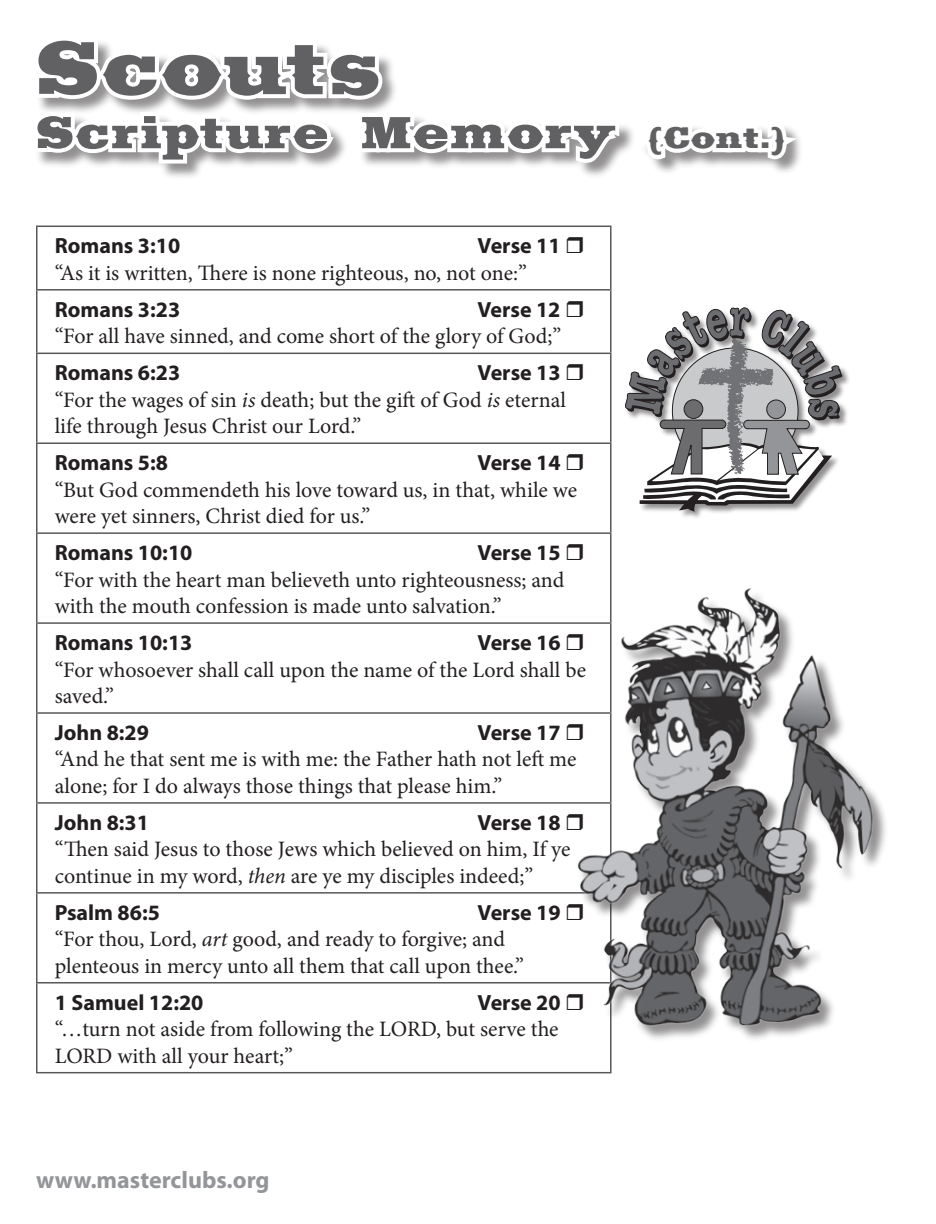
<style>
.page{position:relative;width:936px;height:1224px;background:#fff}
.page>*{position:absolute;margin:0;border:0;box-sizing:border-box;transform-origin:0 0}
.t1{font:900 100px "Saddlebag";color:#616164}
.t2{font:900 60px "Saddlebag";color:#616164}
.t3{font:700 24px "Myriad Pro";color:#939598}
.t4{font:22px/26.4px "Minion Pro";letter-spacing:-.005em;color:#231f20}
.t5{font:700 22px "Myriad Pro";color:#231f20}
.s1{font-size:40px}
.s2{font-style:italic}
</style>
<div class="page">
<svg style="left:36px;top:42px;width:764px;height:184px"></svg>
<div style="left:624px;top:307px;width:227px;height:214px;background:#231f20;opacity:.5"></div>
<svg style="left:625px;top:308px;width:217px;height:204px"></svg>
<hr style="left:36px;top:227px;width:2px;height:62px;background:#57585a">
<hr style="left:610px;top:227px;width:2px;height:62px;background:#57585a">
<hr style="left:36px;top:291px;width:2px;height:62px;background:#57585a">
<hr style="left:610px;top:291px;width:2px;height:62px;background:#57585a">
<hr style="left:36px;top:354px;width:2px;height:88px;background:#57585a">
<hr style="left:610px;top:354px;width:2px;height:88px;background:#57585a">
<hr style="left:36px;top:444px;width:2px;height:88px;background:#57585a">
<hr style="left:610px;top:444px;width:2px;height:88px;background:#57585a">
<hr style="left:36px;top:534px;width:2px;height:88px;background:#57585a">
<hr style="left:610px;top:534px;width:2px;height:88px;background:#57585a">
<hr style="left:36px;top:624px;width:2px;height:88px;background:#57585a">
<hr style="left:36px;top:714px;width:2px;height:88px;background:#57585a">
<hr style="left:36px;top:804px;width:2px;height:88px;background:#57585a">
<hr style="left:36px;top:894px;width:2px;height:88px;background:#57585a">
<hr style="left:36px;top:984px;width:2px;height:88px;background:#57585a">
<hr style="left:610px;top:984px;width:2px;height:88px;background:#57585a">
<hr style="left:36px;top:226px;width:576px;height:1px;background:#57585a">
<hr style="left:36px;top:289px;width:576px;height:2px;background:#57585a">
<hr style="left:36px;top:353px;width:576px;height:1px;background:#57585a">
<hr style="left:36px;top:442px;width:576px;height:2px;background:#57585a">
<hr style="left:36px;top:532px;width:576px;height:2px;background:#57585a">
<hr style="left:36px;top:622px;width:576px;height:2px;background:#57585a">
<hr style="left:36px;top:712px;width:576px;height:2px;background:#57585a">
<hr style="left:36px;top:802px;width:576px;height:2px;background:#57585a">
<hr style="left:36px;top:892px;width:576px;height:2px;background:#57585a">
<hr style="left:36px;top:982px;width:576px;height:2px;background:#57585a">
<hr style="left:36px;top:1072px;width:576px;height:1px;background:#57585a">
<img style="left:557px;top:579px;width:329px;height:459px">
<svg style="left:567px;top:634px;width:16px;height:16px"></svg>
<svg style="left:567px;top:724px;width:16px;height:16px"></svg>
<svg style="left:567px;top:814px;width:16px;height:16px"></svg>
<svg style="left:567px;top:904px;width:16px;height:16px"></svg>
<svg style="left:567px;top:994px;width:16px;height:16px"></svg>
<h1 class="t1" style="left:36px;top:14px;width:349px">Scouts</h1>
<h2 class="t2" style="left:36px;top:100px;width:751px">Scripture Memory <span class="s1">(Cont.)</span></h2>
<p class="t5" style="left:55px;top:232px;width:127px">Romans 3:10</p>
<p class="t5" style="left:478px;top:232px;width:85px">Verse 11</p>
<p class="t4" style="left:55px;top:260px;width:474px">“As it is written, There is none righteous, no, not one:”</p>
<p class="t5" style="left:55px;top:295px;width:127px">Romans 3:23</p>
<p class="t5" style="left:477px;top:295px;width:85px">Verse 12</p>
<p class="t4" style="left:55px;top:323px;width:508px">“For all have sinned, and come short of the glory of God;”</p>
<p class="t5" style="left:55px;top:359px;width:127px">Romans 6:23</p>
<p class="t5" style="left:478px;top:359px;width:85px">Verse 13</p>
<p class="t4" style="left:55px;top:387px;width:513px">“For the wages of sin <span class="s2">is</span> death; but the gift of God <span class="s2">is</span> eternal life through Jesus Christ our Lord.”</p>
<p class="t5" style="left:55px;top:449px;width:115px">Romans 5:8</p>
<p class="t5" style="left:478px;top:449px;width:85px">Verse 14</p>
<p class="t4" style="left:55px;top:477px;width:524px">“But God commendeth his love toward us, in that, while we were yet sinners, Christ died for us.”</p>
<p class="t5" style="left:55px;top:538px;width:139px">Romans 10:10</p>
<p class="t5" style="left:478px;top:538px;width:85px">Verse 15</p>
<p class="t4" style="left:55px;top:566px;width:511px">“For with the heart man believeth unto righteousness; and with the mouth confession is made unto salvation.”</p>
<p class="t5" style="left:55px;top:628px;width:139px">Romans 10:13</p>
<p class="t5" style="left:478px;top:628px;width:85px">Verse 16</p>
<p class="t4" style="left:55px;top:656px;width:533px">“For whosoever shall call upon the name of the Lord shall be saved.”</p>
<p class="t5" style="left:55px;top:718px;width:96px">John 8:29</p>
<p class="t5" style="left:478px;top:718px;width:85px">Verse 17</p>
<p class="t4" style="left:55px;top:746px;width:523px">“And he that sent me is with me: the Father hath not left me alone; for I do always those things that please him.”</p>
<p class="t5" style="left:55px;top:808px;width:96px">John 8:31</p>
<p class="t5" style="left:478px;top:808px;width:85px">Verse 18</p>
<p class="t4" style="left:55px;top:836px;width:517px">“Then said Jesus to those Jews which believed on him, If ye continue in my word, <span class="s2">then</span> are ye my disciples indeed;”</p>
<p class="t5" style="left:55px;top:898px;width:107px">Psalm 86:5</p>
<p class="t5" style="left:478px;top:898px;width:85px">Verse 19</p>
<p class="t4" style="left:55px;top:926px;width:471px">“For thou, Lord, <span class="s2">art</span> good, and ready to forgive; and plenteous in mercy unto all them that call upon thee.”</p>
<p class="t5" style="left:55px;top:988px;width:150px">1 Samuel 12:20</p>
<p class="t5" style="left:478px;top:988px;width:85px">Verse 20</p>
<p class="t4" style="left:55px;top:1016px;width:505px">“…turn not aside from following the LORD, but serve the<br>LORD with all your heart;”</p>
<p class="t3" style="left:36px;top:1164px;width:235px">www.masterclubs.org</p>
</div>
